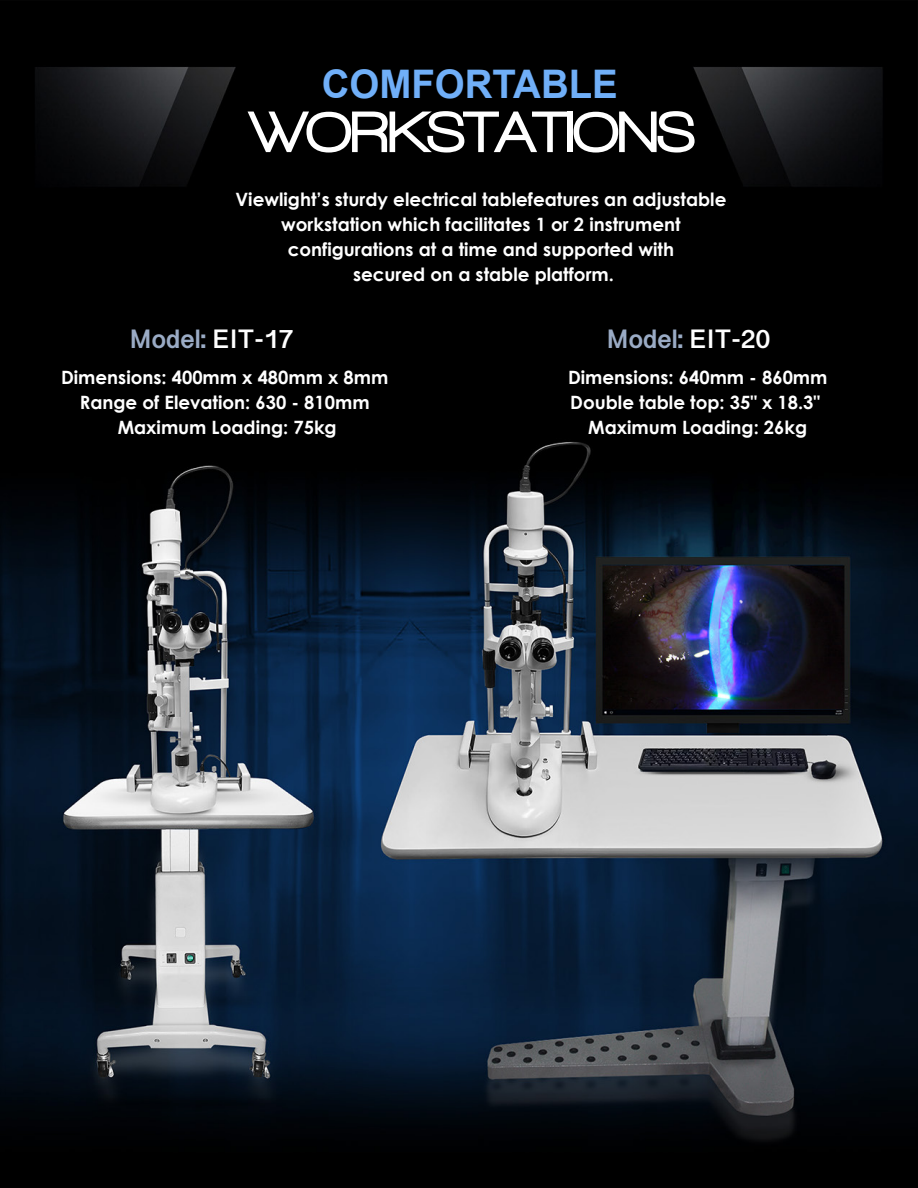
<style>
.page{position:relative;width:918px;height:1188px;background:#fff}
.page>*{position:absolute;margin:0;border:0;box-sizing:border-box;transform-origin:0 0}
.t1{font:900 59.85px "Walkway";color:#fff}
.t2{font:700 39.45px "Arial";color:#70aff8}
.t3{font:700 23.1px "Oriya Sangam MN";color:#9aabc5}
.t4{font:700 18.3px/25px "Century Gothic";color:#fff;text-align:center}
.s1{color:#fff}
</style>
<div class="page">
<img style="left:0;top:0;width:918px;height:1188px">
<h2 class="t2" style="left:322px;top:59px;width:298px">COMFORTABLE</h2>
<h1 class="t1" style="left:250px;top:100px;width:447px">WORKSTATIONS</h1>
<p class="t4" style="left:235px;top:186px;width:492px">Viewlight’s sturdy electrical tablefeatures an adjustable workstation which facilitates 1 or 2 instrument configurations at a time and supported with<br>secured on a stable platform.</p>
<p class="t3" style="left:130px;top:322px;width:166px">Model: <span class="s1">EIT-17</span></p>
<p class="t3" style="left:607px;top:323px;width:166px">Model: <span class="s1">EIT-20</span></p>
<p class="t4" style="left:568px;top:364px;width:261px">Dimensions: 640mm - 860mm<br>Double table top: 35" x 18.3"<br>Maximum Loading: 26kg</p>
<p class="t4" style="left:61px;top:364px;width:329px">Dimensions: 400mm x 480mm x 8mm<br>Range of Elevation: 630 - 810mm<br>Maximum Loading: 75kg</p>
</div>
